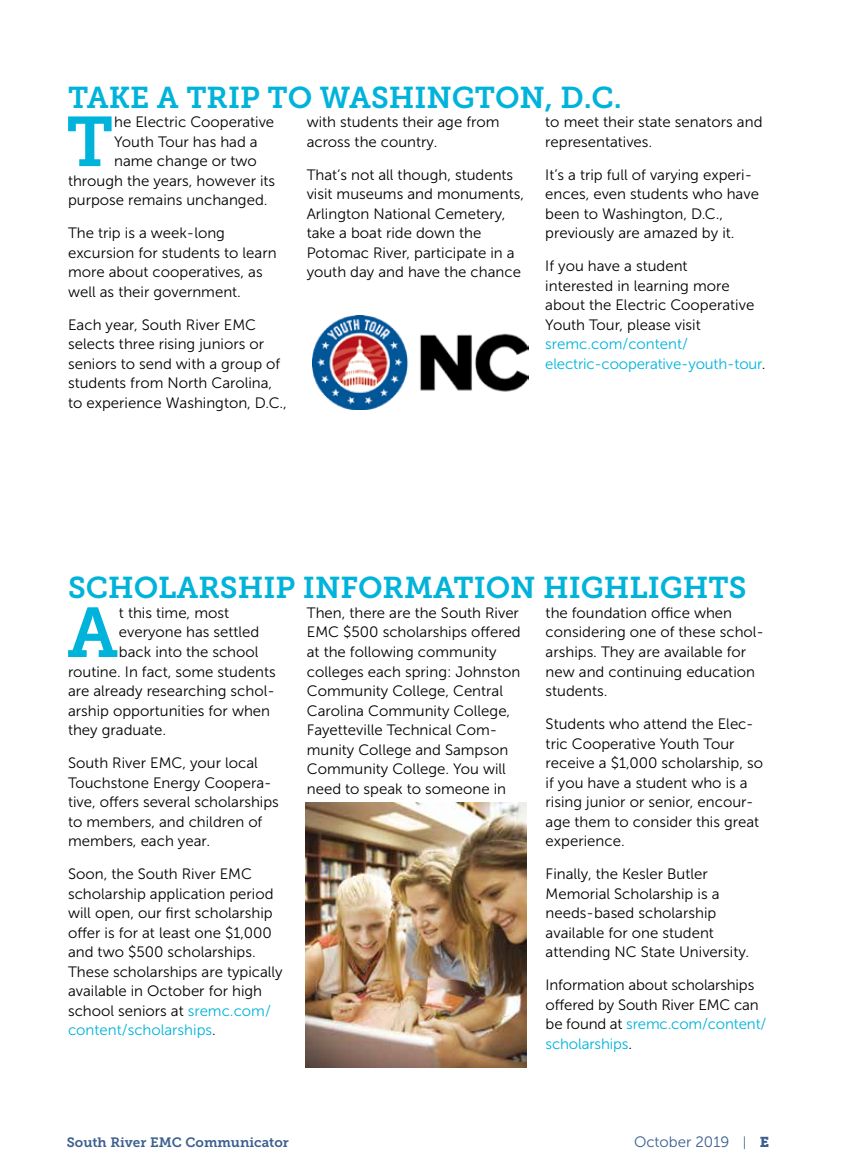
<style>
.page{position:relative;width:851px;height:1175px;background:#fff}
.page>*{position:absolute;margin:0;border:0;box-sizing:border-box;transform-origin:0 0}
.t1{font:69.9px "Museo Slab 700";color:#00b3db}
.t2{font:30px "Museo Slab 700";color:#00b3db}
.t3{font:15px/19.5px "Museo Sans 300";color:#000}
.t4{font:15px/19.5px "Museo Sans 300";letter-spacing:-.01em;color:#00b3db}
.t5{font:15px "Museo Sans 300";color:#3c5f8f}
.t6{font:13.5px "Museo Slab 700";color:#3c5f8f}
.s1{color:#000}
.s2{color:#00b3db}
.s3{font-size:13.5px}
.s4{font-family:"Museo Slab 900";font-size:14.25px}
</style>
<div class="page">
<img style="left:312px;top:315px;width:216px;height:95px">
<img style="left:306px;top:803px;width:220px;height:264px">
<h2 class="t2" style="left:68px;top:80px;width:555px">TAKE A TRIP TO WASHINGTON, D.C.</h2>
<h1 class="t1" style="left:66px;top:102px;width:49px">T</h1>
<p class="t3" style="left:114px;top:112px;width:162px">he Electric Cooperative</p>
<p class="t3" style="left:307px;top:112px;width:194px">with students their age from across the country.</p>
<p class="t3" style="left:307px;top:165px;width:219px">That‘s not all though, students visit museums and monuments,<br>Arlington National Cemetery, take a boat ride down the<br>Potomac River, participate in a youth day and have the chance</p>
<p class="t3" style="left:545px;top:112px;width:219px">to meet their state senators and representatives.</p>
<p class="t3" style="left:545px;top:165px;width:215px">It’s a trip full of varying experi&shy;ences, even students who have been to Washington, D.C., previously are amazed by it.</p>
<p class="t3" style="left:545px;top:256px;width:210px">If you have a student interested in learning more about the Electric Cooperative<br>Youth Tour, please visit</p>
<p class="t4" style="left:545px;top:334px;width:222px">sremc.com/content/ electric-cooperative-youth-tour<span class="s1">.</span></p>
<p class="t3" style="left:114px;top:132px;width:145px">Youth Tour has had a</p>
<p class="t3" style="left:114px;top:151px;width:144px">name change or two</p>
<p class="t3" style="left:68px;top:171px;width:209px">through the years, however its</p>
<p class="t3" style="left:68px;top:190px;width:201px">purpose remains unchanged.</p>
<p class="t3" style="left:68px;top:223px;width:210px">The trip is a week-long excursion for students to learn more about cooperatives, as well as their government.</p>
<p class="t3" style="left:68px;top:315px;width:220px">Each year, South River EMC selects three rising juniors or seniors to send with a group of students from North Carolina, to experience Washington, D.C.,</p>
<h2 class="t2" style="left:68px;top:571px;width:680px">SCHOLARSHIP INFORMATION HIGHLIGHTS</h2>
<h1 class="t1" style="left:67px;top:593px;width:52px">A</h1>
<p class="t3" style="left:119px;top:603px;width:112px">t this time, most</p>
<p class="t3" style="left:307px;top:603px;width:215px">Then, there are the South River<br>EMC $500 scholarships offered at the following community colleges each spring: Johnston<br>Community College, Central<br>Carolina Community College,<br>Fayetteville Technical Com&shy;munity College and Sampson<br>Community College. You will need to speak to someone in</p>
<p class="t3" style="left:545px;top:603px;width:220px">the foundation office when considering one of these schol&shy;arships. They are available for new and continuing education students.</p>
<p class="t3" style="left:119px;top:622px;width:142px">everyone has settled</p>
<p class="t3" style="left:119px;top:642px;width:141px">back into the school</p>
<p class="t3" style="left:68px;top:661px;width:209px">routine. In fact, some students</p>
<p class="t3" style="left:68px;top:681px;width:208px">are already researching schol-</p>
<p class="t3" style="left:68px;top:700px;width:203px">arship opportunities for when</p>
<p class="t3" style="left:68px;top:720px;width:100px">they graduate.</p>
<p class="t3" style="left:68px;top:753px;width:212px">South River EMC, your local<br>Touchstone Energy Coopera&shy;tive, offers several scholarships to members, and children of members, each year.</p>
<p class="t3" style="left:68px;top:864px;width:216px">Soon, the South River EMC scholarship application period will open, our first scholarship offer is for at least one $1,000 and two $500 scholarships.<br>These scholarships are typically available in October for high school seniors at <span class="s2">sremc.com/ content/scholarships</span>.</p>
<p class="t3" style="left:545px;top:714px;width:219px">Students who attend the Elec&shy;tric Cooperative Youth Tour receive a $1,000 scholarship, so if you have a student who is a rising junior or senior, encour&shy;age them to consider this great experience.</p>
<p class="t3" style="left:545px;top:864px;width:205px">Finally, the Kesler Butler<br>Memorial Scholarship is a needs-based scholarship available for one student attending NC State University.</p>
<p class="t3" style="left:545px;top:975px;width:222px">Information about scholarships offered by South River EMC can be found at <span class="s2">sremc.com/content/ scholarships</span>.</p>
<p class="t6" style="left:67px;top:1134px;width:223px">South River EMC Communicator</p>
<p class="t5" style="left:634px;top:1134px;width:137px">October 2019 <span class="s3">|</span> <span class="s4">E</span></p>
</div>
